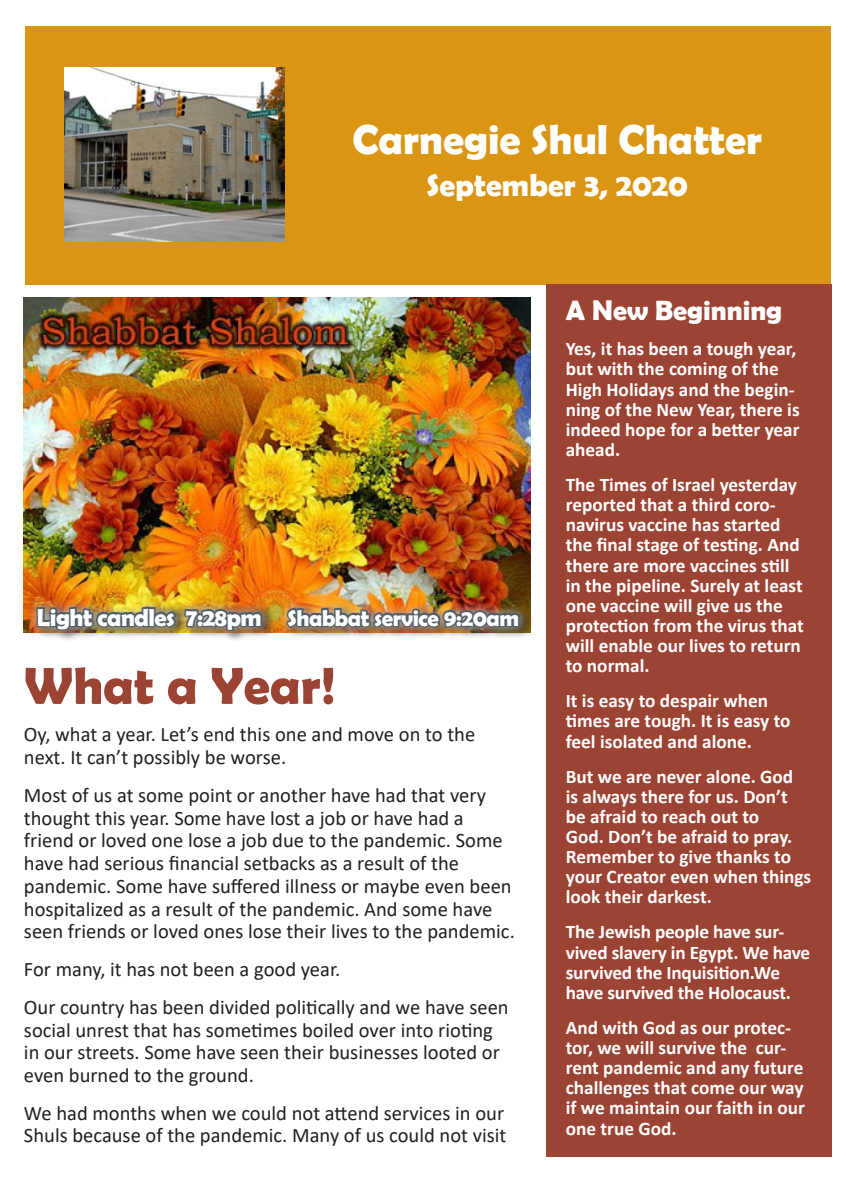
<style>
.page{position:relative;width:856px;height:1182px;background:#fff}
.page>*{position:absolute;margin:0;border:0;box-sizing:border-box;transform-origin:0 0}
.head_large{font:700 52.5px "Berlin Sans FB Demi";color:#9b4434}
.banner{font:700 42px "Berlin Sans FB Demi";color:#fff}
.date{font:700 31.5px "Berlin Sans FB Demi";color:#fff}
.sidebar_head{font:700 28px "Berlin Sans FB Demi";color:#fff}
.sidebar_head-2{font:700 22.75px "Berlin Sans FB Demi";letter-spacing:-.02em;color:#fff}
.t1{font:20.65px/22.8px "Calibri";color:#231f20}
.white_text{font:700 19.25px/20.1px "Calibri";color:#fff}
.s1{font-size:24.5px}
</style>
<div class="page">
<img style="left:24px;top:297px;width:506px;height:336px">
<div style="left:25px;top:27px;width:805px;height:258px;background:#da9612"></div>
<img style="left:65px;top:68px;width:219px;height:173px">
<div style="left:546px;top:284px;width:285px;height:872px;background:#9b4434"></div>
<div style="left:26px;top:595px;width:505px;height:46px;background:#fff;opacity:.75"></div>
<img style="left:35px;top:499px;width:229px;height:142px">
<img style="left:284px;top:555px;width:238px;height:86px">
<p class="banner" style="left:352px;top:115px;width:411px">Carnegie Shul Chatter</p>
<p class="date" style="left:426px;top:167px;width:263px">September 3, 2020</p>
<p class="sidebar_head-2" style="left:37px;top:604px;width:484px"><span class="s1">Light candles 7:28pm</span> Shabbat service 9:20am</p>
<p class="head_large" style="left:24px;top:655px;width:313px">What a Year!</p>
<p class="t1" style="left:24px;top:722px;width:453px">Oy, what a year. Let’s end this one and move on to the next. It can’t possibly be worse.</p>
<p class="t1" style="left:24px;top:783px;width:492px">Most of us at some point or another have had that very thought this year. Some have lost a job or have had a friend or loved one lose a job due to the pandemic. Some have had serious financial setbacks as a result of the pandemic. Some have suffered illness or maybe even been hospitalized as a result of the pandemic. And some have seen friends or loved ones lose their lives to the pandemic.</p>
<p class="t1" style="left:24px;top:957px;width:318px">For many, it has not been a good year.</p>
<p class="t1" style="left:24px;top:994px;width:486px">Our country has been divided politically and we have seen social unrest that has sometimes boiled over into rioting in our streets. Some have seen their businesses looted or even burned to the ground.</p>
<p class="t1" style="left:24px;top:1100px;width:484px">We had months when we could not attend services in our<br>Shuls because of the pandemic. Many of us could not visit</p>
<p class="sidebar_head" style="left:566px;top:294px;width:218px">A New Beginning</p>
<p class="white_text" style="left:566px;top:338px;width:235px">Yes, it has been a tough year, but with the coming of the<br>High Holidays and the begin&shy;ning of the New Year, there is indeed hope for a better year ahead.</p>
<p class="white_text" style="left:566px;top:474px;width:239px">The Times of Israel yesterday reported that a third coro&shy;navirus vaccine has started the final stage of testing. And there are more vaccines still in the pipeline. Surely at least one vaccine will give us the protection from the virus that will enable our lives to return to normal.</p>
<p class="white_text" style="left:566px;top:690px;width:226px">It is easy to despair when times are tough. It is easy to feel isolated and alone.</p>
<p class="white_text" style="left:566px;top:765px;width:247px">But we are never alone. God<br>is always there for us. Don’t be afraid to reach out to<br>God. Don’t be afraid to pray.<br>Remember to give thanks to your Creator even when things look their darkest.</p>
<p class="white_text" style="left:566px;top:921px;width:246px">The Jewish people have sur&shy;vived slavery in Egypt. We have survived the Inquisition.We have survived the Holocaust.</p>
<p class="white_text" style="left:566px;top:1016px;width:241px">And with God as our protec&shy;tor, we will survive the cur&shy;rent pandemic and any future challenges that come our way if we maintain our faith in our one true God.</p>
</div>
